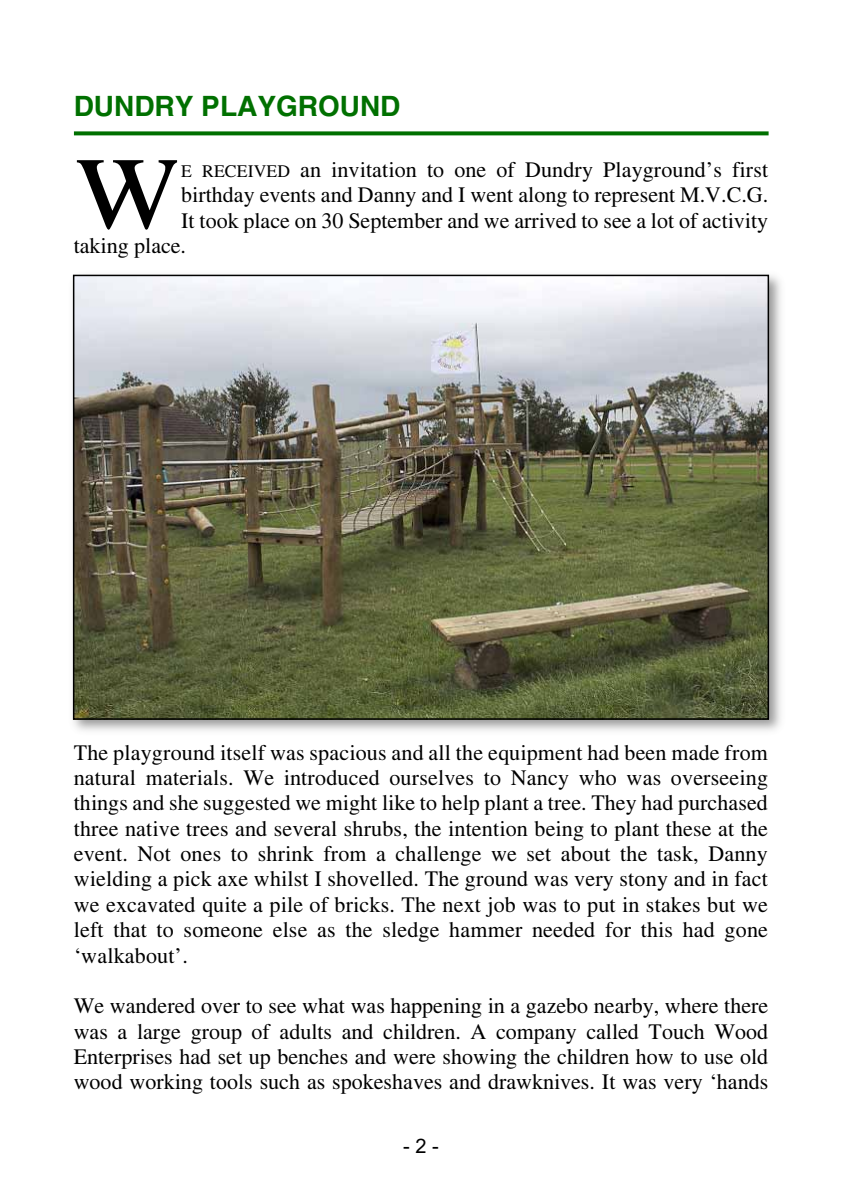
<style>
.page{position:relative;width:842px;height:1190px;background:#fff}
.page>*{position:absolute;margin:0;border:0;box-sizing:border-box;transform-origin:0 0}
.t1{font:148.8px "Times";color:#000}
.t2{font:700 28px "Helvetica";color:#007000}
.t3{font:22px/25.4px "Times";color:#000;text-align:justify}
.t4{font:20px "Arial";color:#000}
.s1{font-size:17.6px}
</style>
<div class="page">
<img style="left:72px;top:274px;width:709px;height:457px">
<img style="left:76px;top:278px;width:690px;height:439px">
<div style="left:73px;top:275px;width:696px;height:445px;border:2px solid #000"></div>
<svg style="left:74px;top:131px;width:695px;height:4px;background:#197e19"></svg>
<p class="t2" style="left:74px;top:96px;width:328px">DUNDRY PLAYGROUND</p>
<h1 class="t1" style="left:74px;top:124px;width:109px">w</h1>
<p class="t3" style="left:181px;top:159px;width:588px"><span class="s1">E RECEIVED</span> an invitation to one of Dundry Playground’s first</p>
<p class="t3" style="left:181px;top:184px;width:588px">birthday events and Danny and I went along to represent M.V.C.G.</p>
<p class="t3" style="left:181px;top:210px;width:588px">It took place on 30 September and we arrived to see a lot of activity</p>
<p class="t3" style="left:74px;top:235px;width:114px">taking place.</p>
<p class="t3" style="left:74px;top:742px;width:696px">The playground itself was spacious and all the equipment had been made from natural materials. We introduced ourselves to Nancy who was overseeing things and she suggested we might like to help plant a tree. They had purchased three native trees and several shrubs, the intention being to plant these at the event. Not ones to shrink from a challenge we set about the task, Danny wielding a pick axe whilst I shovelled. The ground was very stony and in fact we excavated quite a pile of bricks. The next job was to put in stakes but we left that to someone else as the sledge hammer needed for this had gone ‘walkabout’.</p>
<p class="t3" style="left:74px;top:995px;width:696px">We wandered over to see what was happening in a gazebo nearby, where there was a large group of adults and children. A company called Touch Wood Enterprises had set up benches and were showing the children how to use old wood working tools such as spokeshaves and drawknives. It was very ‘hands</p>
<p class="t4" style="left:403px;top:1135px;width:37px">- 2 -</p>
</div>
